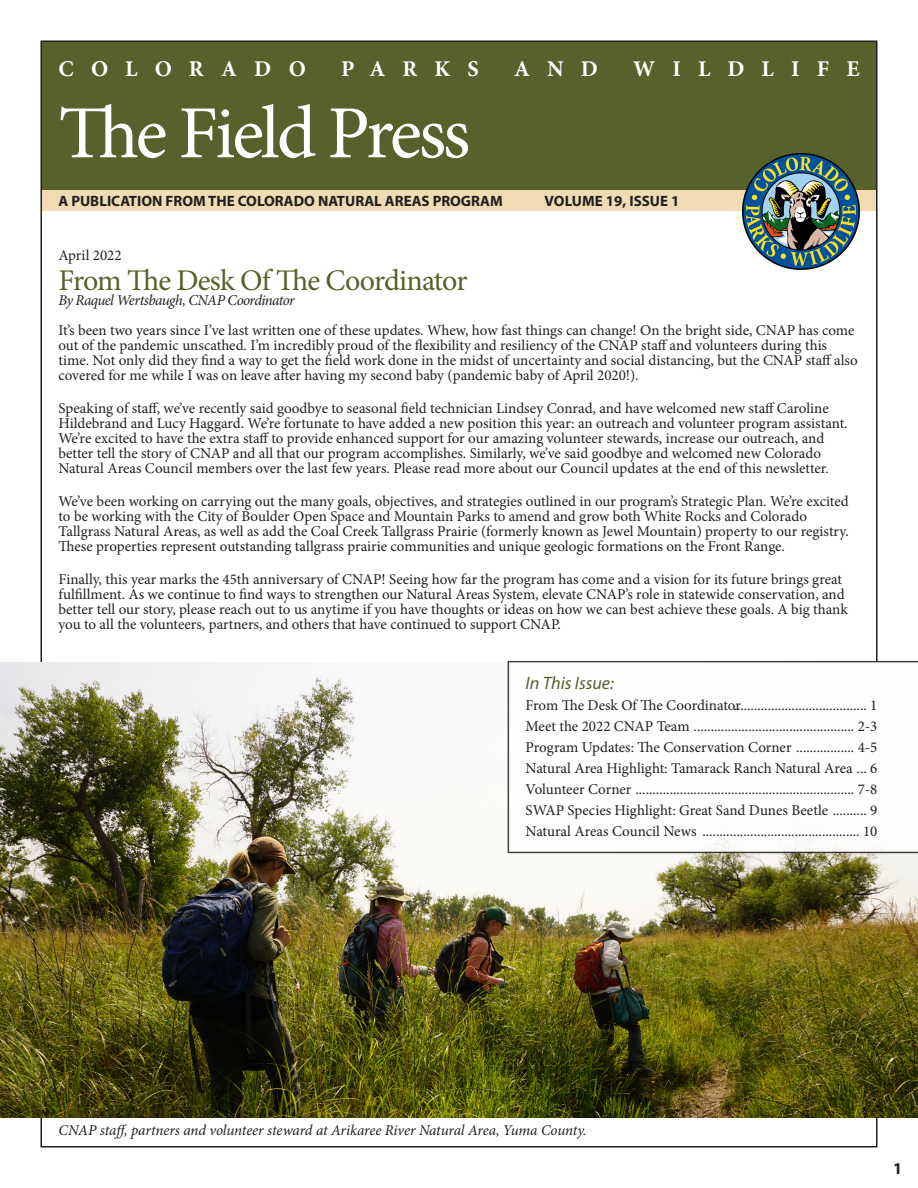
<style>
.page{position:relative;width:918px;height:1188px;background:#fff}
.page>*{position:absolute;margin:0;border:0;box-sizing:border-box;transform-origin:0 0}
.t1{font:75px "Minion Pro";letter-spacing:-.04em;color:#fff}
.t2{font:30px "Minion Pro";letter-spacing:-.03em;color:#56612b}
.t3{font:700 22.5px "Minion Pro";letter-spacing:.76em;color:#fff}
.t4{font:italic 18px "Myriad Pro";color:#56612b}
.t5{font:700 16.5px "Myriad Pro";color:#231f20}
.t6{font:15px/15px "Minion Pro";letter-spacing:-.005em;color:#231f20}
.t7{font:italic 15px "Minion Pro";letter-spacing:-.015em;color:#231f20}
.t8{font:700 15px "Myriad Pro";color:#231f20}
.t9{font:italic 15px "Minion Pro";letter-spacing:-.04em;color:#231f20}
</style>
<div class="page">
<div style="left:41px;top:190px;width:836px;height:21px;background:#f0dbb4"></div>
<div style="left:41px;top:41px;width:836px;height:149px;background:#56612b"></div>
<img style="left:743px;top:153px;width:117px;height:117px">
<img style="left:0;top:662px;width:918px;height:456px">
<svg style="left:508px;top:661px;width:410px;height:192px"></svg>
<p class="t3" style="left:58px;top:53px;width:249px">COLORADO</p>
<p class="t3" style="left:341px;top:53px;width:139px">PARKS</p>
<p class="t3" style="left:514px;top:53px;width:85px">AND</p>
<p class="t3" style="left:633px;top:53px;width:228px">WILDLIFE</p>
<p class="t1" style="left:58px;top:83px;width:413px">The Field Press</p>
<p class="t8" style="left:58px;top:191px;width:446px">A PUBLICATION FROM THE COLORADO NATURAL AREAS PROGRAM</p>
<p class="t8" style="left:544px;top:191px;width:136px">VOLUME 19, ISSUE 1</p>
<p class="t6" style="left:58px;top:248px;width:65px">April 2022</p>
<p class="t2" style="left:58px;top:260px;width:410px">From The Desk Of The Coordinator</p>
<p class="t9" style="left:58px;top:290px;width:238px">By Raquel Wertsbaugh, CNAP Coordinator</p>
<p class="t6" style="left:58px;top:323px;width:801px">It’s been two years since I’ve last written one of these updates. Whew, how fast things can change! On the bright side, CNAP has come out of the pandemic unscathed. I’m incredibly proud of the flexibility and resiliency of the CNAP staff and volunteers during this time. Not only did they find a way to get the field work done in the midst of uncertainty and social distancing, but the CNAP staff also covered for me while I was on leave after having my second baby (pandemic baby of April 2020!).</p>
<p class="t6" style="left:58px;top:401px;width:791px">Speaking of staff, we’ve recently said goodbye to seasonal field technician Lindsey Conrad, and have welcomed new staff Caroline Hildebrand and Lucy Haggard. We’re fortunate to have added a new position this year: an outreach and volunteer program assistant.<br>We’re excited to have the extra staff to provide enhanced support for our amazing volunteer stewards, increase our outreach, and better tell the story of CNAP and all that our program accomplishes. Similarly, we’ve said goodbye and welcomed new Colorado Natural Areas Council members over the last few years. Please read more about our Council updates at the end of this newsletter.</p>
<p class="t6" style="left:58px;top:494px;width:792px">We’ve been working on carrying out the many goals, objectives, and strategies outlined in our program’s Strategic Plan. We’re excited to be working with the City of Boulder Open Space and Mountain Parks to amend and grow both White Rocks and Colorado Tallgrass Natural Areas, as well as add the Coal Creek Tallgrass Prairie (formerly known as Jewel Mountain) property to our registry.<br>These properties represent outstanding tallgrass prairie communities and unique geologic formations on the Front Range.</p>
<p class="t6" style="left:58px;top:572px;width:791px">Finally, this year marks the 45th anniversary of CNAP! Seeing how far the program has come and a vision for its future brings great fulfillment. As we continue to find ways to strengthen our Natural Areas System, elevate CNAP’s role in statewide conservation, and better tell our story, please reach out to us anytime if you have thoughts or ideas on how we can best achieve these goals. A big thank you to all the volunteers, partners, and others that have continued to support CNAP.</p>
<p class="t4" style="left:526px;top:671px;width:90px">In This Issue:</p>
<p class="t6" style="left:526px;top:697px;width:217px">From The Desk Of The Coordinator</p>
<p class="t6" style="left:526px;top:718px;width:353px">Meet the 2022 CNAP Team ............................................... 2-3</p>
<p class="t6" style="left:526px;top:739px;width:353px">Program Updates: The Conservation Corner ................. 4-5</p>
<p class="t6" style="left:526px;top:760px;width:353px">Natural Area Highlight: Tamarack Ranch Natural Area ... 6</p>
<p class="t6" style="left:526px;top:781px;width:353px">Volunteer Corner ................................................................ 7-8</p>
<p class="t6" style="left:526px;top:802px;width:353px">SWAP Species Highlight: Great Sand Dunes Beetle .......... 9</p>
<p class="t6" style="left:526px;top:823px;width:353px">Natural Areas Council News .............................................. 10</p>
<p class="t6" style="left:734px;top:697px;width:145px">....................................... 1</p>
<p class="t7" style="left:58px;top:1119px;width:530px">CNAP staff, partners and volunteer steward at Arikaree River Natural Area, Yuma County.</p>
<p class="t5" style="left:893px;top:1158px;width:11px">1</p>
</div>
